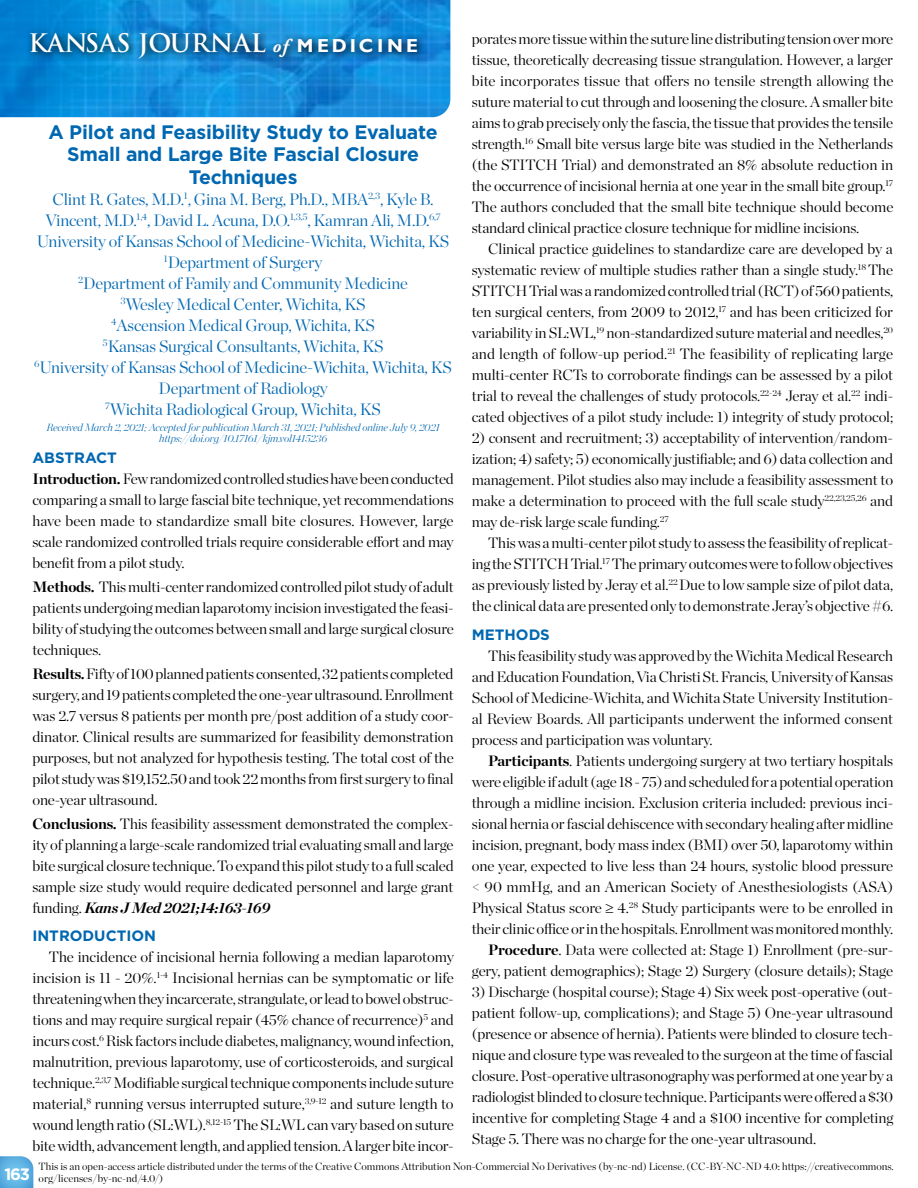
<style>
.page{position:relative;width:918px;height:1188px;background:#fff}
.page>*{position:absolute;margin:0;border:0;box-sizing:border-box;transform-origin:0 0}
.t1{font:700 24.9px "Trajan Pro";color:#fff}
.t2{font:700 19.5px/22.5px "Gotham";letter-spacing:-.01em;color:#0067b1;text-align:center}
.t3{font:300 16.5px/21px "Chronicle Display";letter-spacing:-.01em;color:#0067b1;text-align:center}
.t4{font:700 16.5px "Gotham";color:#fff}
.t5{font:300 15px/21px "Chronicle Display";letter-spacing:-.01em;color:#000;text-align:justify}
.t6{font:700 15px "Gotham";color:#0067b1}
.t7{font:300 10.5px/12px "Chronicle Display";color:#000}
.t8{font:italic 200 10.5px/10.5px "Chronicle Display";letter-spacing:-.01em;color:#0067b1;text-align:center}
.s1{font-family:"Adobe Garamond Pro";font-style:italic;font-size:18.75px}
.s2{font-family:"Gill Sans";font-size:18.75px}
.s3{font-weight:700}
.s4{font-weight:700;font-style:italic}
</style>
<div class="page">
<img style="left:0;top:0;width:450px;height:117px">
<svg style="left:0;top:1156px;width:34px;height:32px"></svg>
<svg style="left:26px;top:27px;width:402px;height:41px;background:#107abd"></svg>
<h1 class="t1" style="left:28px;top:28px;width:391px">KANSAS JOURNAL <span class="s1">of</span> <span class="s2">M EDIC I N E</span></h1>
<p class="t5" style="left:472px;top:28px;width:423px">porates more tissue within the suture line distributing tension over more tissue, theoretically decreasing tissue strangulation. However, a larger bite incorporates tissue that offers no tensile strength allowing the suture material to cut through and loosening the closure. A smaller bite aims to grab precisely only the fascia, the tissue that provides the tensile strength.<sup>16</sup> Small bite versus large bite was studied in the Netherlands (the STITCH Trial) and demonstrated an 8% absolute reduction in the occurrence of incisional hernia at one year in the small bite group.<sup>17<br></sup>The authors concluded that the small bite technique should become standard clinical practice closure technique for midline incisions.</p>
<p class="t5" style="left:472px;top:238px;width:423px;text-indent:17px">Clinical practice guidelines to standardize care are developed by a systematic review of multiple studies rather than a single study.<sup>18</sup> The STITCH Trial was a randomized controlled trial (RCT) of 560 patients, ten surgical centers, from 2009 to 2012,<sup>17</sup> and has been criticized for variability in SL:WL,<sup>19</sup> non-standardized suture material and needles,<sup>20 </sup>and length of follow-up period.<sup>21</sup> The feasibility of replicating large multi-center RCTs to corroborate findings can be assessed by a pilot trial to reveal the challenges of study protocols.<sup>22-24</sup> Jeray et al.<sup>22</sup> indi&shy;cated objectives of a pilot study include: 1) integrity of study protocol;</p>
<p class="t5" style="left:472px;top:427px;width:423px">2) consent and recruitment; 3) acceptability of intervention/random&shy;ization; 4) safety; 5) economically justifiable; and 6) data collection and management. Pilot studies also may include a feasibility assessment to make a determination to proceed with the full scale study<sup>22,23,25,26</sup> and may de-risk large scale funding.<sup>27</sup></p>
<p class="t5" style="left:472px;top:532px;width:423px;text-indent:17px">This was a multi-center pilot study to assess the feasibility of replicat&shy;ing the STITCH Trial.<sup>17</sup> The primary outcomes were to follow objectives as previously listed by Jeray et al.<sup>22</sup> Due to low sample size of pilot data, the clinical data are presented only to demonstrate Jeray’s objective #6.</p>
<p class="t6" style="left:472px;top:625px;width:80px">METHODS</p>
<p class="t5" style="left:472px;top:644px;width:423px;text-indent:16px">This feasibility study was approved by the Wichita Medical Research and Education Foundation, Via Christi St. Francis, University of Kansas School of Medicine-Wichita, and Wichita State University Institution&shy;al Review Boards. All participants underwent the informed consent process and participation was voluntary.</p>
<p class="t5" style="left:472px;top:749px;width:423px;text-align:right"><span class="s3">Participants</span>. Patients undergoing surgery at two tertiary hospitals were eligible if adult (age 18 - 75) and scheduled for a potential operation through a midline incision. Exclusion criteria included: previous inci&shy;sional hernia or fascial dehiscence with secondary healing after midline incision, pregnant, body mass index (BMI) over 50, laparotomy within one year, expected to live less than 24 hours, systolic blood pressure &lt; 90 mmHg, and an American Society of Anesthesiologists (ASA)<br>Physical Status score ≥ 4.<sup>28</sup> Study participants were to be enrolled in their clinic office or in the hospitals. Enrollment was monitored monthly.<br><span class="s3">Procedure</span>. Data were collected at: Stage 1) Enrollment (pre-sur&shy;gery, patient demographics); Stage 2) Surgery (closure details); Stage</p>
<p class="t5" style="left:472px;top:980px;width:423px">3) Discharge (hospital course); Stage 4) Six week post-operative (out&shy;patient follow-up, complications); and Stage 5) One-year ultrasound (presence or absence of hernia). Patients were blinded to closure tech&shy;nique and closure type was revealed to the surgeon at the time of fascial closure. Post-operative ultrasonography was performed at one year by a radiologist blinded to closure technique. Participants were offered a $30 incentive for completing Stage 4 and a $100 incentive for completing Stage 5. There was no charge for the one-year ultrasound.</p>
<p class="t7" style="left:39px;top:1159px;width:857px">This is an open-access article distributed under the terms of the Creative Commons Attribution Non-Commercial No Derivatives (by-nc-nd) License. (CC-BY-NC-ND 4.0: https://creativecommons. org/licenses/by-nc-nd/4.0/)</p>
<h2 class="t2" style="left:48px;top:120px;width:391px">A Pilot and Feasibility Study to Evaluate<br>Small and Large Bite Fascial Closure<br>Techniques</h2>
<p class="t3" style="left:34px;top:187px;width:419px">Clint R. Gates, M.D.<sup>1</sup>, Gina M. Berg, Ph.D., MBA<sup>2,3</sup>, Kyle B.<br>Vincent, M.D.<sup>1,4</sup>, David L. Acuna, D.O.<sup>1,3,5</sup>, Kamran Ali, M.D.<sup>6,7<br></sup>University of Kansas School of Medicine-Wichita, Wichita, KS <sup>1</sup>Department of Surgery<br><sup>2</sup>Department of Family and Community Medicine<br><sup>3</sup>Wesley Medical Center, Wichita, KS<br><sup>4</sup>Ascension Medical Group, Wichita, KS<br><sup>5</sup>Kansas Surgical Consultants, Wichita, KS<br><sup>6</sup>University of Kansas School of Medicine-Wichita, Wichita, KS Department of Radiology<br><sup>7</sup>Wichita Radiological Group, Wichita, KS</p>
<p class="t8" style="left:46px;top:421px;width:395px">Received March 2, 2021; Accepted for publication March 31, 2021; Published online July 9, 2021 https://doi.org/10.17161/kjm.vol1415236</p>
<p class="t6" style="left:32px;top:448px;width:86px">ABSTRACT</p>
<p class="t5" style="left:32px;top:467px;width:423px"><span class="s3">Introduction.</span> Few randomized controlled studies have been conducted comparing a small to large fascial bite technique, yet recommendations have been made to standardize small bite closures. However, large scale randomized controlled trials require considerable effort and may benefit from a pilot study.</p>
<p class="t5" style="left:32px;top:575px;width:423px"><span class="s3">Methods.</span><sup>x</sup>This multi-center randomized controlled pilot study of adult patients undergoing median laparotomy incision investigated the feasi&shy;bility of studying the outcomes between small and large surgical closure techniques.</p>
<p class="t5" style="left:32px;top:662px;width:423px"><span class="s3">Results.</span> Fifty of 100 planned patients consented, 32 patients completed surgery, and 19 patients completed the one-year ultrasound. Enrollment was 2.7 versus 8 patients per month pre/post addition of a study coor&shy;dinator. Clinical results are summarized for feasibility demonstration purposes, but not analyzed for hypothesis testing. The total cost of the pilot study was $19,152.50 and took 22 months from first surgery to final one-year ultrasound.</p>
<p class="t5" style="left:32px;top:812px;width:423px"><span class="s3">Conclusions.</span> This feasibility assessment demonstrated the complex&shy;ity of planning a large-scale randomized trial evaluating small and large bite surgical closure technique. To expand this pilot study to a full scaled sample size study would require dedicated personnel and large grant funding. <span class="s4">Kans J Med 2021;14:163-169</span></p>
<p class="t6" style="left:32px;top:926px;width:125px">INTRODUCTION</p>
<p class="t5" style="left:32px;top:945px;width:423px;text-indent:17px">The incidence of incisional hernia following a median laparotomy incision is 11 - 20%.<sup>1-4</sup> Incisional hernias can be symptomatic or life threatening when they incarcerate, strangulate, or lead to bowel obstruc&shy;tions and may require surgical repair (45% chance of recurrence)<sup>5</sup> and incurs cost.<sup>6</sup> Risk factors include diabetes, malignancy, wound infection, malnutrition, previous laparotomy, use of corticosteroids, and surgical technique.<sup>2,3,7</sup> Modifiable surgical technique components include suture material,<sup>8</sup> running versus interrupted suture,<sup>3,9-12</sup> and suture length to wound length ratio (SL:WL).<sup>8,12-15</sup> The SL:WL can vary based on suture bite width, advancement length, and applied tension. A larger bite incor-</p>
<p class="t4" style="left:4px;top:1163px;width:27px">163</p>
</div>
